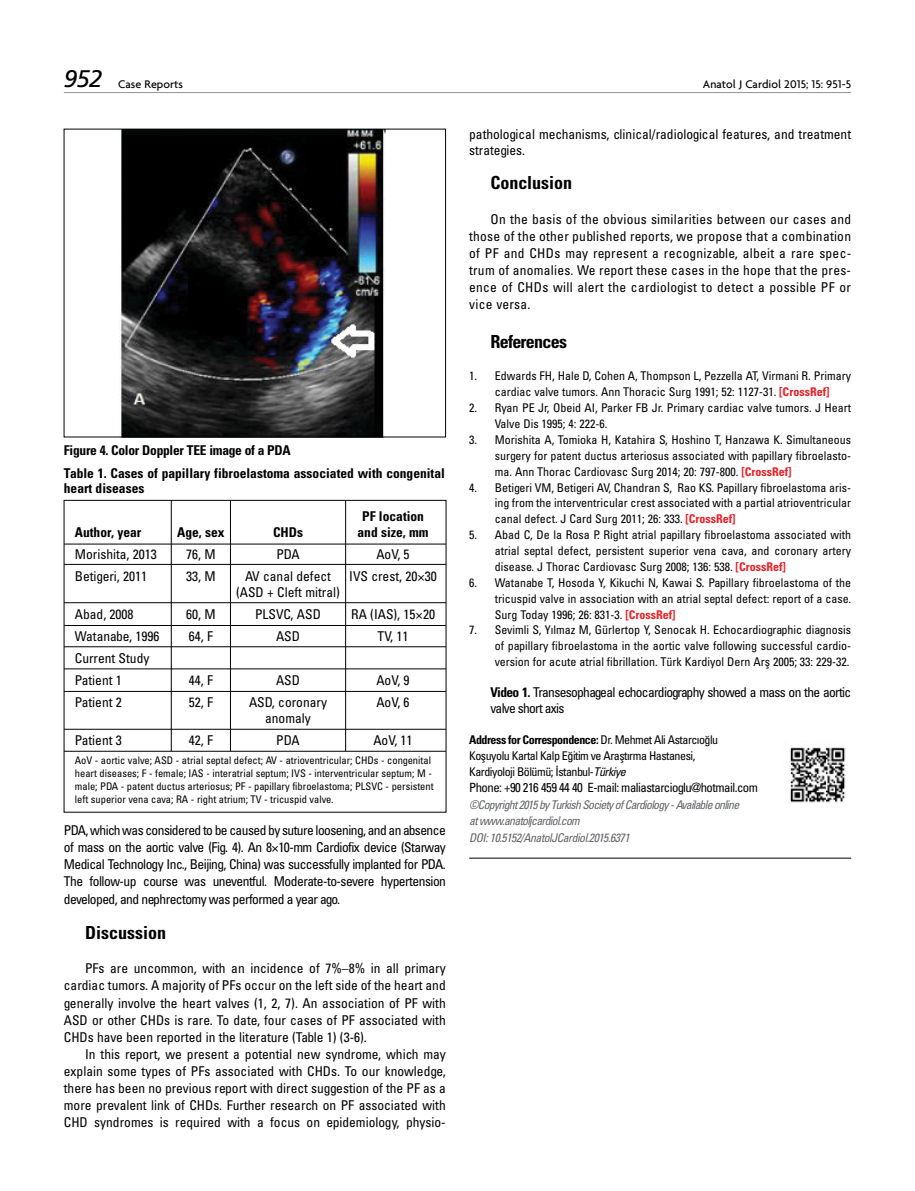
<style>
.page{position:relative;width:915px;height:1191px;background:#fff}
.page>*{position:absolute;margin:0;border:0;box-sizing:border-box;transform-origin:0 0}
.t1{font:18px "Univers Cond Bd Tr";color:#000}
.t2{font:18px "Univers Cond Bd Tr";letter-spacing:-.04em;color:#000}
.t3{font:13.5px/17.1px "Univers Condensed Tr";color:#000;text-align:justify}
.t4{font:13.5px/15px "Univers Cond Bd Tr";color:#000}
.t5{font:13.5px/15.8px "Univers Condensed Tr";letter-spacing:-.05em;color:#000}
.t6{font:13.5px "Univers Cond Bd Tr";letter-spacing:-.02em;color:#000}
.t7{font:12.75px "Univers Condensed Tr";letter-spacing:-.04em;color:#000}
.t8{font:12px/15.9px "Univers Condensed Tr";color:#000;text-align:justify}
.t9{font:12px/16.6px "Univers Cond Ita Tr";letter-spacing:-.06em;color:#636466}
.t10{font:12px/15.6px "Univers Condensed Tr";letter-spacing:-.04em;color:#000}
.t11{font:12px "Univers Cond Bd Tr";letter-spacing:-.04em;color:#000}
.t12{font:500 12px "Firma";color:#000}
.t13{font:10.5px/12.8px "Univers Condensed Tr";color:#000}
.s1{font-family:"Frutiger Italic Tr";font-weight:400;font-size:24px}
.s2{font-family:"Univers Cond Bd Tr";color:#ed1d24}
.s3{font-family:"Univers Cond Bd Tr"}
.s4{font-family:"Univers Condensed Tr"}
.s5{font-family:"Univers Cond Ita Tr"}
</style>
<div class="page">
<hr style="left:469px;top:858px;width:381px;height:1px;background:#000">
<hr style="left:64px;top:92px;width:786px;height:1px;background:#939598">
<img style="left:119px;top:131px;width:267px;height:304px">
<div style="left:64px;top:129px;width:381px;height:308px;border:1px solid #000"></div>
<hr style="left:64px;top:544px;width:382px;height:1px;background:#000">
<hr style="left:64px;top:602px;width:382px;height:1px;background:#000">
<hr style="left:64px;top:625px;width:382px;height:1px;background:#000">
<hr style="left:64px;top:646px;width:382px;height:1px;background:#000">
<hr style="left:64px;top:668px;width:382px;height:1px;background:#000">
<hr style="left:64px;top:691px;width:382px;height:1px;background:#000">
<hr style="left:64px;top:729px;width:382px;height:1px;background:#000">
<hr style="left:64px;top:751px;width:382px;height:1px;background:#000">
<hr style="left:64px;top:564px;width:382px;height:1px;background:#000">
<hr style="left:171px;top:500px;width:1px;height:251px;background:#000">
<hr style="left:230px;top:500px;width:1px;height:251px;background:#000">
<hr style="left:345px;top:500px;width:1px;height:251px;background:#000">
<img style="left:790px;top:747px;width:56px;height:56px">
<p class="t12" style="left:64px;top:77px;width:121px"><span class="s1">952</span> Case Reports</p>
<p class="t12" style="left:702px;top:77px;width:150px">Anatol J Cardiol 2015; 15: 951-5</p>
<p class="t6" style="left:64px;top:441px;width:228px">Figure 4. Color Doppler TEE image of a PDA</p>
<p class="t4" style="left:64px;top:465px;width:382px">Table 1. Cases of papillary fibroelastoma associated with congenital heart diseases</p>
<p class="t4" style="left:362px;top:508px;width:63px">PF location</p>
<p class="t4" style="left:75px;top:524px;width:68px">Author, year</p>
<p class="t4" style="left:177px;top:524px;width:49px">Age, sex</p>
<p class="t4" style="left:273px;top:524px;width:31px">CHDs</p>
<p class="t4" style="left:357px;top:524px;width:73px">and size, mm</p>
<p class="t3" style="left:75px;top:545px;width:83px">Morishita, 2013</p>
<p class="t3" style="left:186px;top:545px;width:31px">76, M</p>
<p class="t3" style="left:276px;top:545px;width:25px">PDA</p>
<p class="t3" style="left:376px;top:545px;width:35px">AoV, 5</p>
<p class="t3" style="left:75px;top:567px;width:74px">Betigeri, 2011</p>
<p class="t3" style="left:186px;top:567px;width:31px">33, M</p>
<p class="t3" style="left:245px;top:567px;width:87px">AV canal defect</p>
<p class="t3" style="left:349px;top:567px;width:89px">IVS crest, 20 30</p>
<p class="t3" style="left:236px;top:583px;width:105px">(ASD + Cleft mitral)</p>
<p class="t3" style="left:75px;top:605px;width:60px">Abad, 2008</p>
<p class="t3" style="left:186px;top:605px;width:31px">60, M</p>
<p class="t3" style="left:255px;top:605px;width:67px">PLSVC, ASD</p>
<p class="t3" style="left:351px;top:605px;width:85px">RA (IAS), 15 20</p>
<p class="t3" style="left:75px;top:627px;width:86px">Watanabe, 1996</p>
<p class="t3" style="left:189px;top:627px;width:26px">64, F</p>
<p class="t3" style="left:276px;top:627px;width:26px">ASD</p>
<p class="t3" style="left:377px;top:627px;width:32px">TV, 11</p>
<p class="t3" style="left:75px;top:647px;width:76px;line-height:22.2px">Current Study<br>Patient 1</p>
<p class="t3" style="left:189px;top:671px;width:26px">44, F</p>
<p class="t3" style="left:276px;top:671px;width:26px">ASD</p>
<p class="t3" style="left:376px;top:671px;width:35px">AoV, 9</p>
<p class="t3" style="left:75px;top:693px;width:48px">Patient 2</p>
<p class="t3" style="left:189px;top:693px;width:26px">52, F</p>
<p class="t3" style="left:249px;top:693px;width:79px">ASD, coronary</p>
<p class="t3" style="left:376px;top:693px;width:35px">AoV, 6</p>
<p class="t3" style="left:265px;top:709px;width:47px">anomaly</p>
<p class="t3" style="left:75px;top:731px;width:48px">Patient 3</p>
<p class="t3" style="left:189px;top:731px;width:26px">42, F</p>
<p class="t3" style="left:276px;top:731px;width:25px">PDA</p>
<p class="t3" style="left:373px;top:731px;width:41px">AoV, 11</p>
<p class="t13" style="left:75px;top:754px;width:360px">AoV - aortic valve; ASD - atrial septal defect; AV - atrioventricular; CHDs - congenital heart diseases; F - female; IAS - interatrial septum; IVS - interventricular septum; M - male; PDA - patent ductus arteriosus; PF - papillary fibroelastoma; PLSVC - persistent left superior vena cava; RA - right atrium; TV - tricuspid valve.</p>
<p class="t3" style="left:64px;top:821px;width:383px">PDA, which was considered to be caused by suture loosening, and an absence of mass on the aortic valve (Fig. 4). An 8 10-mm Cardiofix device (Starway Medical Technology Inc., Beijing, China) was successfully implanted for PDA.<br>The follow-up course was uneventful. Moderate-to-severe hypertension developed, and nephrectomy was performed a year ago.</p>
<h1 class="t1" style="left:85px;top:921px;width:82px">Discussion</h1>
<p class="t3" style="left:64px;top:959px;width:383px;text-indent:21px">PFs are uncommon, with an incidence of 7%–8% in all primary cardiac tumors. A majority of PFs occur on the left side of the heart and generally involve the heart valves (1, 2, 7). An association of PF with ASD or other CHDs is rare. To date, four cases of PF associated with CHDs have been reported in the literature (Table 1) (3-6).</p>
<p class="t3" style="left:64px;top:1045px;width:383px;text-indent:21px">In this report, we present a potential new syndrome, which may explain some types of PFs associated with CHDs. To our knowledge, there has been no previous report with direct suggestion of the PF as a more prevalent link of CHDs. Further research on PF associated with CHD syndromes is required with a focus on epidemiology, physio-</p>
<p class="t3" style="left:469px;top:125px;width:383px;line-height:16.6px">pathological mechanisms, clinical/radiological features, and treatment strategies.</p>
<h1 class="t1" style="left:490px;top:172px;width:83px">Conclusion</h1>
<p class="t3" style="left:469px;top:210px;width:383px;text-indent:21px">On the basis of the obvious similarities between our cases and those of the other published reports, we propose that a combination of PF and CHDs may represent a recognizable, albeit a rare spec&shy;trum of anomalies. We report these cases in the hope that the pres&shy;ence of CHDs will alert the cardiologist to detect a possible PF or vice versa.</p>
<h1 class="t2" style="left:490px;top:330px;width:78px">References</h1>
<p class="t8" style="left:469px;top:368px;width:383px;text-align:center">1. Edwards FH, Hale D, Cohen A, Thompson L, Pezzella AT, Virmani R. Primary cardiac valve tumors. Ann Thoracic Surg 1991; 52: 1127-31. <span class="s2">[CrossRef]</span></p>
<p class="t8" style="left:494px;top:400px;width:358px;text-indent:-26px">2. Ryan PE Jr, Obeid AI, Parker FB Jr. Primary cardiac valve tumors. J Heart<br>Valve Dis 1995; 4: 222-6.</p>
<p class="t8" style="left:494px;top:431px;width:358px;text-indent:-26px">3. Morishita A, Tomioka H, Katahira S, Hoshino T, Hanzawa K. Simultaneous surgery for patent ductus arteriosus associated with papillary fibroelasto&shy;ma. Ann Thorac Cardiovasc Surg 2014; 20: 797-800. <span class="s2">[CrossRef]</span></p>
<p class="t8" style="left:494px;top:479px;width:358px;text-indent:-26px">4. Betigeri VM, Betigeri AV, Chandran S, Rao KS. Papillary fibroelastoma aris&shy;ing from the interventricular crest associated with a partial atrioventricular canal defect. J Card Surg 2011; 26: 333. <span class="s2">[CrossRef]</span></p>
<p class="t8" style="left:494px;top:526px;width:358px;text-indent:-26px">5. Abad C, De la Rosa P. Right atrial papillary fibroelastoma associated with atrial septal defect, persistent superior vena cava, and coronary artery disease. J Thorac Cardiovasc Surg 2008; 136: 538. <span class="s2">[CrossRef]</span></p>
<p class="t8" style="left:494px;top:574px;width:358px;text-indent:-26px">6. Watanabe T, Hosoda Y, Kikuchi N, Kawai S. Papillary fibroelastoma of the tricuspid valve in association with an atrial septal defect: report of a case.<br>Surg Today 1996; 26: 831-3. <span class="s2">[CrossRef]</span></p>
<p class="t8" style="left:494px;top:622px;width:358px;text-indent:-26px">7. Sevimli S, Yılmaz M, Gürlertop Y, Senocak H. Echocardiographic diagnosis of papillary fibroelastoma in the aortic valve following successful cardio&shy;version for acute atrial fibrillation. Türk Kardiyol Dern Arş 2005; 33: 229-32.</p>
<p class="t5" style="left:490px;top:684px;width:362px"><span class="s3">Video 1.</span> Transesophageal echocardiography showed a mass on the aortic valve short axis</p>
<p class="t11" style="left:469px;top:733px;width:250px">Address for Correspondence: <span class="s4">Dr. Mehmet Ali Astarcıoğlu</span></p>
<p class="t10" style="left:469px;top:747px;width:227px">Koşuyolu Kartal Kalp Eğitim ve Araştırma Hastanesi,<br>Kardiyoloji Bölümü; İstanbul-<span class="s5">Türkiye</span></p>
<p class="t7" style="left:469px;top:779px;width:290px">Phone: +90 216 459 44 40 E-mail: maliastarcioglu@hotmail.com</p>
<p class="t9" style="left:469px;top:795px;width:271px">©Copyright 2015 by Turkish Society of Cardiology - Available online at www.anatoljcardiol.com<br>DOI: 10.5152/AnatolJCardiol.2015.6371</p>
</div>
